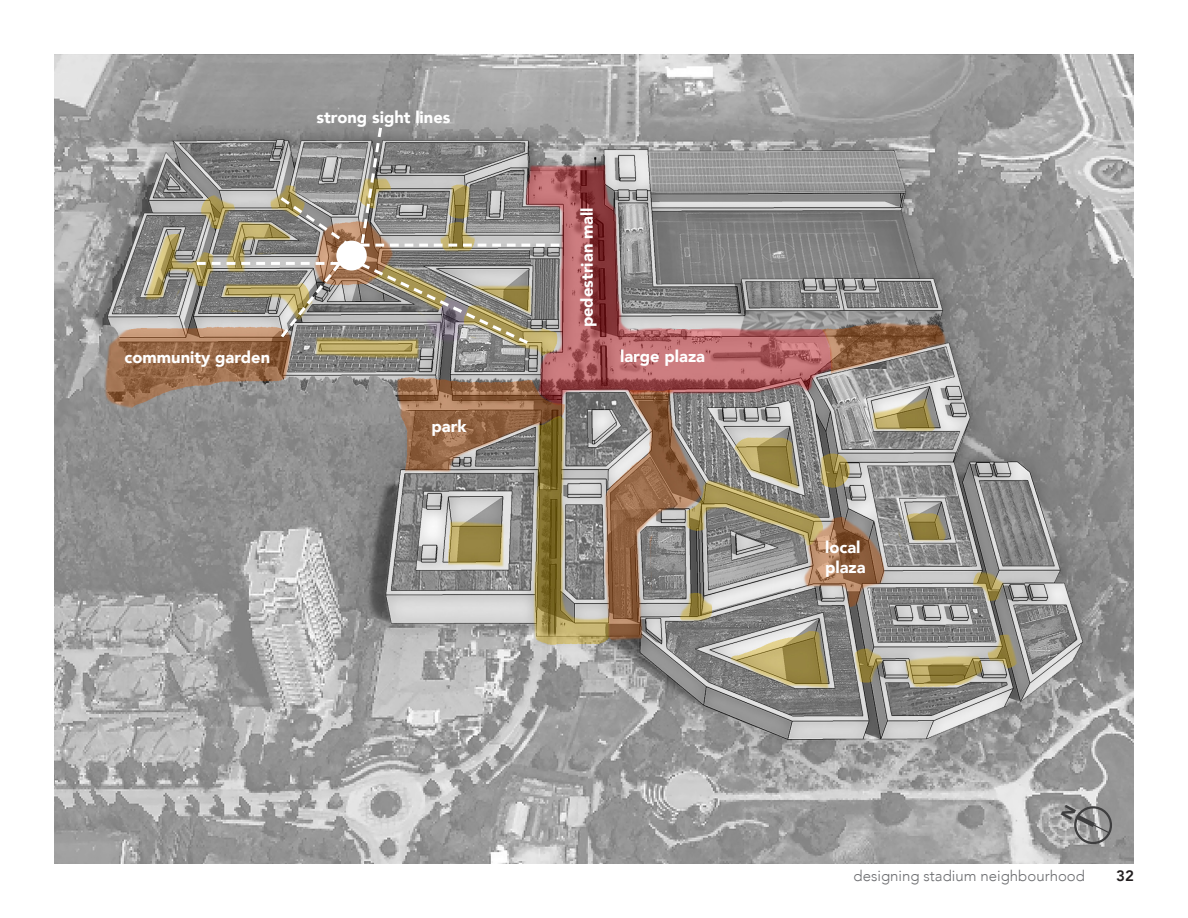
<style>
.page{position:relative;width:1188px;height:918px;background:#fff}
.page>*{position:absolute;margin:0;border:0;box-sizing:border-box;transform-origin:0 0}
.t1{font:900 16.5px/19.8px "Avenir";color:#fff}
.t2{font:300 15px "Avenir";color:#6c6d70}
.t3{font:800 15px "Avenir";color:#231f20}
</style>
<div class="page">
<img style="left:54px;top:54px;width:1080px;height:810px">
<div style="left:336px;top:241px;width:31px;height:30px;background:#fff;border-radius:50%"></div>
<svg style="left:357px;top:260px;width:174px;height:87px;background:#999384"></svg>
<svg style="left:197px;top:260px;width:146px;height:81px;background:#a39a8b"></svg>
<svg style="left:277px;top:124px;width:282px;height:127px;background:#99948e"></svg>
<div style="left:1074px;top:806px;width:38px;height:38px;border:2px solid #3e3e3f;border-radius:50%"></div>
<svg style="left:1061px;top:804px;width:50px;height:30px"></svg>
<p class="t1" style="left:317px;top:108px;width:135px">strong sight lines</p>
<p class="t1" style="left:124px;top:348px;width:147px">community garden</p>
<p class="t1" style="left:431px;top:417px;width:37px">park</p>
<p class="t1" style="left:578px;top:327px;width:122px;rotate:-90deg">pedestrian mall</p>
<p class="t1" style="left:620px;top:347px;width:86px">large plaza</p>
<p class="t1" style="left:825px;top:538px;width:42px">local plaza</p>
<p class="t2" style="left:854px;top:866px;width:233px">designing stadium neighbourhood</p>
<p class="t3" style="left:1116px;top:866px;width:19px">32</p>
</div>
